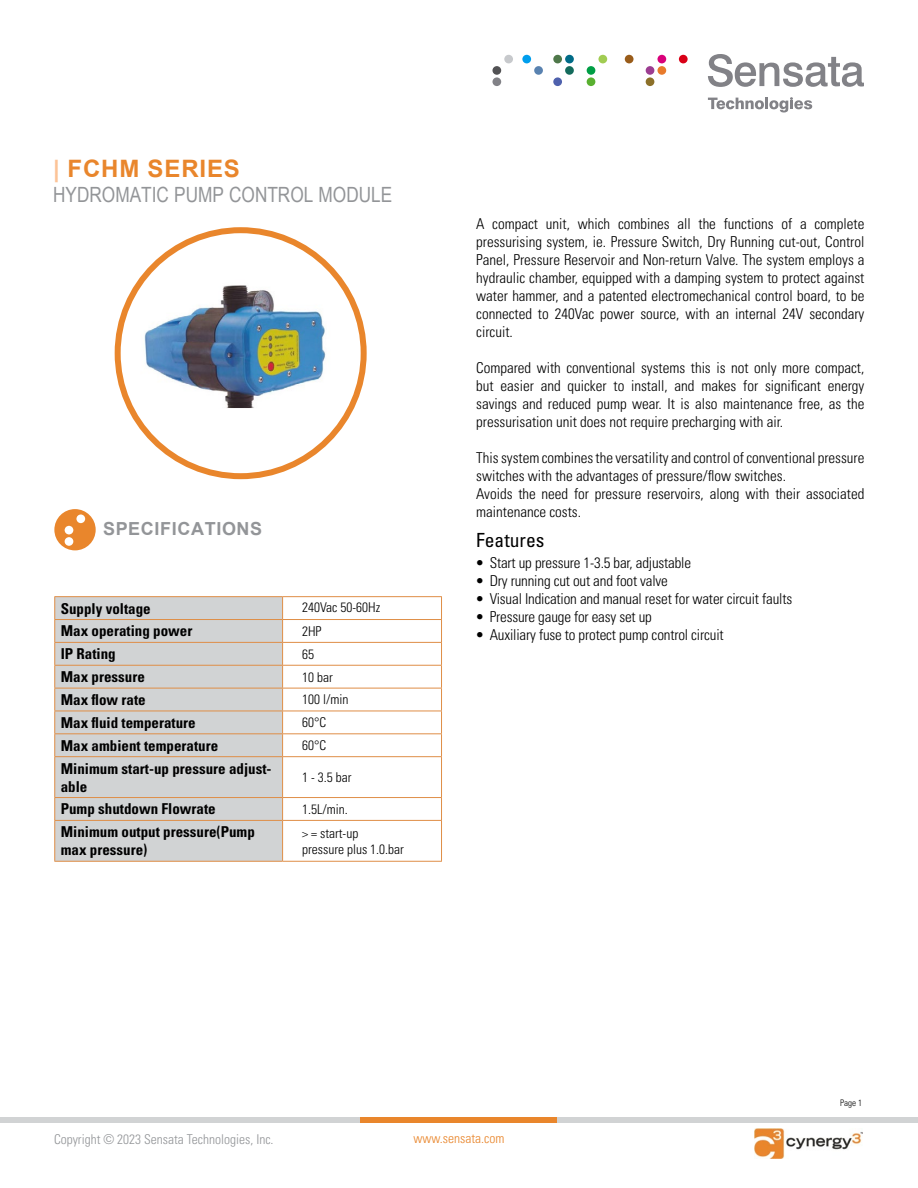
<style>
.page{position:relative;width:918px;height:1188px;background:#fff}
.page>*{position:absolute;margin:0;border:0;box-sizing:border-box;transform-origin:0 0}
.t1{font:700 24px "Arial";letter-spacing:.035em;color:#e9862c}
.t2{font:21px "Arial Narrow";color:#939598}
.t3{font:condensed 19.5px "Univers LT Std";color:#000}
.t4{font:700 18px "Arial";letter-spacing:.035em;color:#939598}
.t5{font:300 condensed 15px/18px "Univers LT Pro";color:#000;text-align:justify}
.t6{font:700 condensed 15px/18px "Univers LT Pro";color:#000}
.t7{font:300 condensed 13.5px/16.2px "Univers LT Pro";color:#000}
.t8{font:300 condensed 13.5px "Univers LT Pro";color:#939598}
.t9{font:300 condensed 13.5px "Univers LT Pro";color:#e9862c}
.t10{font:300 condensed 9px "Univers LT Pro";color:#000}
.s1{color:#fcc397}
</style>
<div class="page">
<svg style="left:708px;top:54px;width:156px;height:33px"></svg>
<svg style="left:708px;top:97px;width:104px;height:15px"></svg>
<div style="left:492px;top:77px;width:9px;height:9px;background:#828287;border-radius:50%"></div>
<div style="left:522px;top:55px;width:9px;height:8px;background:#009eed;border-radius:50%"></div>
<div style="left:534px;top:66px;width:9px;height:9px;background:#5982b0;border-radius:50%"></div>
<div style="left:553px;top:55px;width:9px;height:8px;background:#4f784a;border-radius:50%"></div>
<div style="left:565px;top:55px;width:9px;height:8px;background:#006b87;border-radius:50%"></div>
<div style="left:565px;top:66px;width:9px;height:9px;background:#146b5c;border-radius:50%"></div>
<div style="left:553px;top:77px;width:9px;height:9px;background:#4f61ad;border-radius:50%"></div>
<div style="left:598px;top:55px;width:9px;height:8px;background:#a1cc52;border-radius:50%"></div>
<div style="left:587px;top:66px;width:8px;height:9px;background:#009e45;border-radius:50%"></div>
<div style="left:587px;top:77px;width:8px;height:9px;background:#59b030;border-radius:50%"></div>
<div style="left:657px;top:55px;width:9px;height:8px;background:#d9007a;border-radius:50%"></div>
<div style="left:646px;top:66px;width:8px;height:9px;background:#9c3d91;border-radius:50%"></div>
<div style="left:657px;top:66px;width:9px;height:9px;background:#e87a2b;border-radius:50%"></div>
<div style="left:646px;top:77px;width:8px;height:9px;background:#8c7029;border-radius:50%"></div>
<div style="left:679px;top:55px;width:9px;height:8px;background:#d90017;border-radius:50%"></div>
<div style="left:504px;top:55px;width:9px;height:8px;background:#c7c9cc;border-radius:50%"></div>
<div style="left:492px;top:66px;width:9px;height:9px;background:#525254;border-radius:50%"></div>
<div style="left:625px;top:55px;width:9px;height:8px;background:#995c1a;border-radius:50%"></div>
<div style="left:0;top:1117px;width:918px;height:6px;background:#d1d3d4"></div>
<div style="left:361px;top:1117px;width:196px;height:6px;background:#e9862c"></div>
<img style="left:754px;top:1128px;width:108px;height:30px">
<svg style="left:54px;top:509px;width:42px;height:41px"></svg>
<img style="left:141px;top:278px;width:185px;height:130px">
<div style="left:115px;top:227px;width:252px;height:252px;border:6px solid #e9862c;border-radius:50%"></div>
<div style="left:55px;top:597px;width:227px;height:264px;background:#d1d3d4"></div>
<hr style="left:54px;top:596px;width:228px;height:1px;background:#df8e47">
<hr style="left:282px;top:596px;width:160px;height:1px;background:#df8e47">
<hr style="left:54px;top:619px;width:229px;height:1px;background:#df8e47">
<hr style="left:283px;top:619px;width:159px;height:1px;background:#df8e47">
<hr style="left:54px;top:642px;width:229px;height:1px;background:#df8e47">
<hr style="left:283px;top:642px;width:159px;height:1px;background:#df8e47">
<hr style="left:54px;top:665px;width:229px;height:1px;background:#df8e47">
<hr style="left:283px;top:665px;width:159px;height:1px;background:#df8e47">
<hr style="left:54px;top:688px;width:229px;height:1px;background:#df8e47">
<hr style="left:283px;top:688px;width:159px;height:1px;background:#df8e47">
<hr style="left:54px;top:711px;width:229px;height:1px;background:#df8e47">
<hr style="left:283px;top:711px;width:159px;height:1px;background:#df8e47">
<hr style="left:54px;top:733px;width:229px;height:1px;background:#df8e47">
<svg style="left:54px;top:597px;width:1px;height:159px"></svg>
<hr style="left:283px;top:733px;width:159px;height:1px;background:#df8e47">
<svg style="left:282px;top:597px;width:1px;height:159px"></svg>
<svg style="left:441px;top:597px;width:1px;height:159px"></svg>
<hr style="left:54px;top:756px;width:229px;height:1px;background:#df8e47">
<hr style="left:54px;top:757px;width:1px;height:40px;background:#df8e47">
<hr style="left:283px;top:756px;width:159px;height:1px;background:#df8e47">
<hr style="left:282px;top:757px;width:1px;height:40px;background:#df8e47">
<hr style="left:441px;top:757px;width:1px;height:40px;background:#df8e47">
<hr style="left:54px;top:797px;width:229px;height:1px;background:#df8e47">
<svg style="left:54px;top:798px;width:1px;height:22px"></svg>
<hr style="left:283px;top:797px;width:159px;height:1px;background:#df8e47">
<svg style="left:282px;top:798px;width:1px;height:22px"></svg>
<svg style="left:441px;top:798px;width:1px;height:22px"></svg>
<hr style="left:54px;top:820px;width:229px;height:1px;background:#df8e47">
<hr style="left:54px;top:821px;width:1px;height:40px;background:#df8e47">
<hr style="left:283px;top:820px;width:159px;height:1px;background:#df8e47">
<hr style="left:282px;top:821px;width:1px;height:40px;background:#df8e47">
<hr style="left:441px;top:821px;width:1px;height:40px;background:#df8e47">
<hr style="left:54px;top:861px;width:229px;height:1px;background:#df8e47">
<hr style="left:283px;top:861px;width:159px;height:1px;background:#df8e47">
<h1 class="t1" style="left:53px;top:152px;width:188px"><span class="s1">|</span> FCHM SERIES</h1>
<h2 class="t2" style="left:53px;top:180px;width:341px">HYDROMATIC PUMP CONTROL MODULE</h2>
<p class="t4" style="left:103px;top:516px;width:161px">SPECIFICATIONS</p>
<p class="t6" style="left:61px;top:599px;width:91px">Supply voltage</p>
<p class="t7" style="left:302px;top:599px;width:80px">240Vac 50-60Hz</p>
<p class="t6" style="left:61px;top:622px;width:133px">Max operating power</p>
<p class="t7" style="left:302px;top:622px;width:21px">2HP</p>
<p class="t6" style="left:61px;top:645px;width:57px">IP Rating</p>
<p class="t7" style="left:302px;top:645px;width:13px">65</p>
<p class="t6" style="left:61px;top:668px;width:86px">Max pressure</p>
<p class="t7" style="left:302px;top:668px;width:32px">10 bar</p>
<p class="t6" style="left:61px;top:690px;width:86px">Max flow rate</p>
<p class="t7" style="left:302px;top:691px;width:48px">100 l/min</p>
<p class="t6" style="left:61px;top:713px;width:136px">Max fluid temperature</p>
<p class="t7" style="left:302px;top:714px;width:26px">60°C</p>
<p class="t6" style="left:61px;top:736px;width:159px">Max ambient temperature</p>
<p class="t7" style="left:302px;top:737px;width:26px">60°C</p>
<p class="t6" style="left:61px;top:759px;width:212px">Minimum start-up pressure adjust&shy;able</p>
<p class="t7" style="left:302px;top:768px;width:51px">1 - 3.5 bar</p>
<p class="t6" style="left:61px;top:800px;width:156px">Pump shutdown Flowrate</p>
<p class="t7" style="left:302px;top:800px;width:47px">1.5L/min.</p>
<p class="t6" style="left:61px;top:823px;width:196px">Minimum output pressure(Pump max pressure)</p>
<p class="t7" style="left:302px;top:824px;width:103px">&gt; = start-up<br>pressure plus 1.0.bar</p>
<p class="t5" style="left:476px;top:214px;width:390px">A compact unit, which combines all the functions of a complete pressurising system, ie. Pressure Switch, Dry Running cut-out, Control Panel, Pressure Reservoir and Non-return Valve. The system employs a hydraulic chamber, equipped with a damping system to protect against water hammer, and a patented electromechanical control board, to be connected to 240Vac power source, with an internal 24V secondary circuit.</p>
<p class="t5" style="left:476px;top:358px;width:390px">Compared with conventional systems this is not only more compact, but easier and quicker to install, and makes for significant energy savings and reduced pump wear. It is also maintenance free, as the pressurisation unit does not require precharging with air.</p>
<p class="t5" style="left:476px;top:448px;width:390px;text-align:left">This system combines the versatility and control of conventional pressure switches with the advantages of pressure/flow switches.<br>Avoids the need for pressure reservoirs, along with their associated maintenance costs.</p>
<h3 class="t3" style="left:476px;top:528px;width:70px">Features</h3>
<p class="t5" style="left:476px;top:553px;width:216px">• Start up pressure 1-3.5 bar, adjustable</p>
<p class="t5" style="left:476px;top:571px;width:193px">• Dry running cut out and foot valve</p>
<p class="t5" style="left:476px;top:589px;width:318px">• Visual Indication and manual reset for water circuit faults</p>
<p class="t5" style="left:476px;top:607px;width:177px">• Pressure gauge for easy set up</p>
<p class="t5" style="left:476px;top:625px;width:249px">• Auxiliary fuse to protect pump control circuit</p>
<p class="t10" style="left:840px;top:1097px;width:23px">Page 1</p>
<p class="t8" style="left:54px;top:1130px;width:221px">Copyright © 2023 Sensata Technologies, Inc.</p>
<p class="t9" style="left:414px;top:1129px;width:92px">www.sensata.com</p>
</div>
